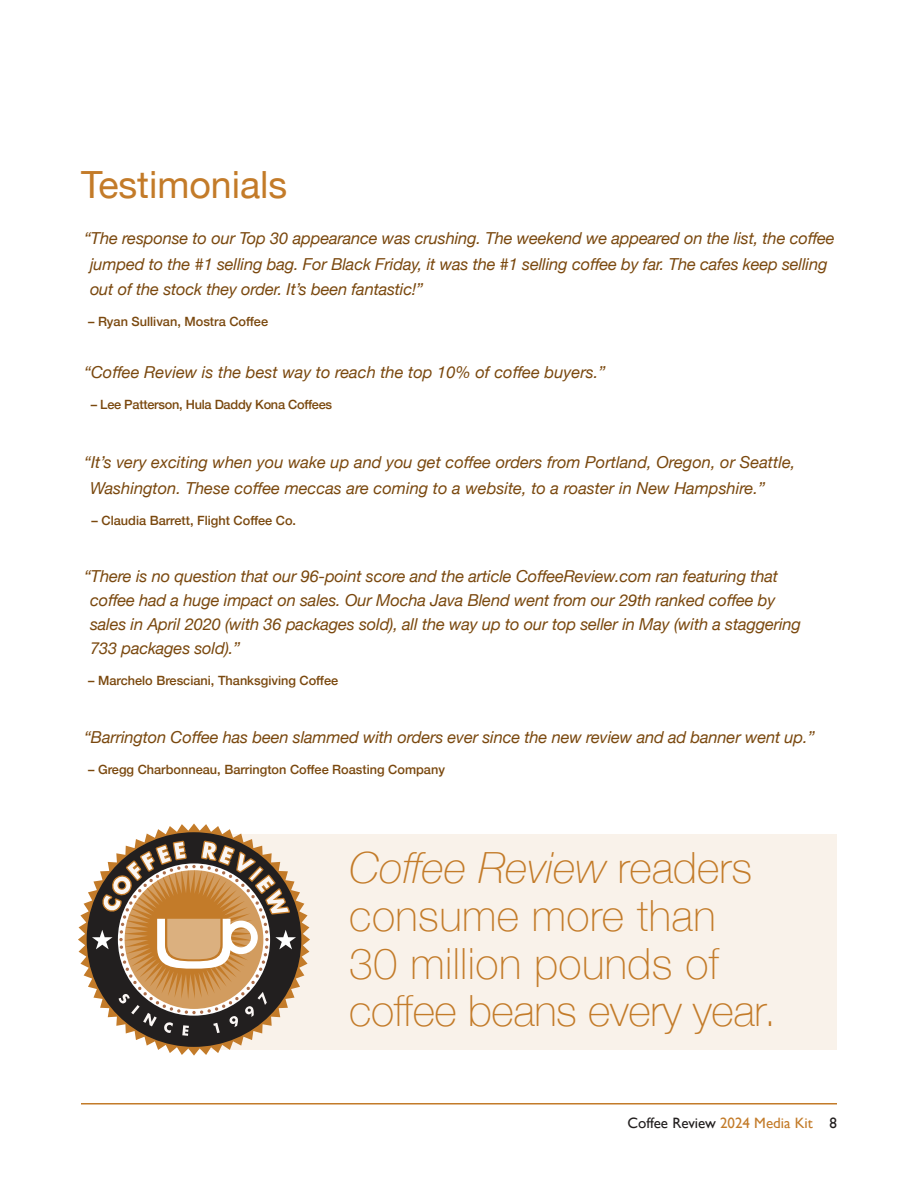
<style>
.page{position:relative;width:918px;height:1188px;background:#fff}
.page>*{position:absolute;margin:0;border:0;box-sizing:border-box;transform-origin:0 0}
.t1{font:100 43.05px/47.7px "Helvetica Neue";letter-spacing:.01em;color:#c37b29}
.t2{font:37.5px "Helvetica Neue";color:#c37b29}
.t3{font:italic 16.5px/25.5px "Helvetica Neue";letter-spacing:-.01em;color:#7a480e}
.t4{font:15px "Gill Sans";color:#221f1f}
.t5{font:500 12.75px "Helvetica Neue";color:#7a480e}
.t6{font:500 12.75px "Helvetica Neue";letter-spacing:-.02em;color:#7a480e}
.s1{font-style:italic}
.s2{color:#c37b29}
</style>
<div class="page">
<hr style="left:81px;top:1103px;width:756px;height:2px;background:#c37b29">
<div style="left:183px;top:834px;width:654px;height:216px;background:#f9f2ea"></div>
<svg style="left:78px;top:824px;width:232px;height:232px"></svg>
<svg style="left:87px;top:832px;width:214px;height:215px"></svg>
<svg style="left:92px;top:839px;width:204px;height:197px"></svg>
<h2 class="t2" style="left:81px;top:158px;width:208px">Testimonials</h2>
<p class="t3" style="left:90px;top:226px;width:746px;text-indent:-6px">“The response to our Top 30 appearance was crushing. The weekend we appeared on the list, the co昀昀ee jumped to the #1 selling bag. For Black Friday, it was the #1 selling co昀昀ee by far. The cafes keep selling out of the stock they order. It’s been fantastic!”</p>
<p class="t5" style="left:88px;top:311px;width:182px">– Ryan Sullivan, Mostra Co昀昀ee</p>
<p class="t3" style="left:84px;top:361px;width:523px">“Co昀昀ee Review is the best way to reach the top 10% of co昀昀ee buyers.”</p>
<p class="t6" style="left:91px;top:394px;width:243px">– Lee Patterson, Hula Daddy Kona Co昀昀ees</p>
<p class="t3" style="left:90px;top:451px;width:707px;text-indent:-6px">“It’s very exciting when you wake up and you get co昀昀ee orders from Portland, Oregon, or Seattle,<br>Washington. These co昀昀ee meccas are coming to a website, to a roaster in New Hampshire.”</p>
<p class="t5" style="left:92px;top:510px;width:206px">– Claudia Barrett, Flight Co昀昀ee Co.</p>
<p class="t3" style="left:90px;top:565px;width:713px;line-height:24px;text-indent:-6px">“There is no question that our 96-point score and the article Co昀昀eeReview.com ran featuring that<br>co昀昀ee had a huge impact on sales. Our Mocha Java Blend went from our 29th ranked co昀昀ee by sales in April 2020 (with 36 packages sold), all the way up to our top seller in May (with a staggering 733 packages sold).”</p>
<p class="t5" style="left:88px;top:670px;width:252px">– Marchelo Bresciani, Thanksgiving Co昀昀ee</p>
<p class="t3" style="left:84px;top:725px;width:732px">“Barrington Co昀昀ee has been slammed with orders ever since the new review and ad banner went up.”</p>
<p class="t5" style="left:88px;top:759px;width:358px">– Gregg Charbonneau, Barrington Co昀昀ee Roasting Company</p>
<h1 class="t1" style="left:349px;top:848px;width:428px"><span class="s1">Co昀昀ee Review</span> readers consume more than<br>30 million pounds of<br>co昀昀ee beans every year.</h1>
<p class="t4" style="left:628px;top:1118px;width:211px">Coffee Review <span class="s2">2024 Media Kit</span> 8</p>
</div>
